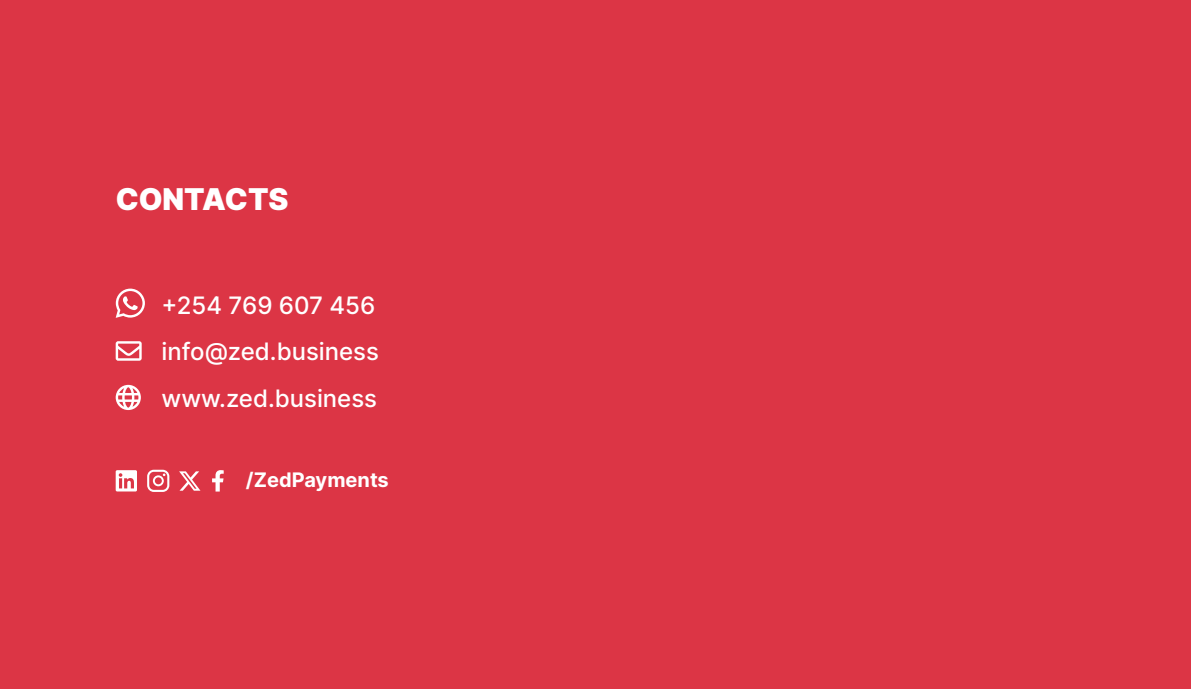
<style>
.page{position:relative;width:1191px;height:689px;background:#dc3545}
.page>*{position:absolute;margin:0;border:0;box-sizing:border-box;transform-origin:0 0}
.t1{font:900 30px "Inter";color:#fff}
.t2{font:500 24px "Inter";color:#fff}
.t3{font:700 20px "Inter";color:#fff}
</style>
<div class="page">
<svg style="left:212px;top:470px;width:12px;height:21px"></svg>
<svg style="left:147px;top:469px;width:22px;height:23px"></svg>
<svg style="left:116px;top:470px;width:21px;height:21px"></svg>
<svg style="left:179px;top:471px;width:21px;height:19px"></svg>
<svg style="left:116px;top:288px;width:29px;height:30px"></svg>
<svg style="left:116px;top:341px;width:26px;height:19px"></svg>
<svg style="left:116px;top:385px;width:25px;height:25px"></svg>
<p class="t1" style="left:116px;top:178px;width:174px">CONTACTS</p>
<p class="t2" style="left:162px;top:287px;width:215px">+254 769 607 456</p>
<p class="t2" style="left:162px;top:333px;width:219px">info@zed.business</p>
<p class="t2" style="left:162px;top:381px;width:217px">www.zed.business</p>
<p class="t3" style="left:246px;top:465px;width:144px">/ZedPayments</p>
</div>
